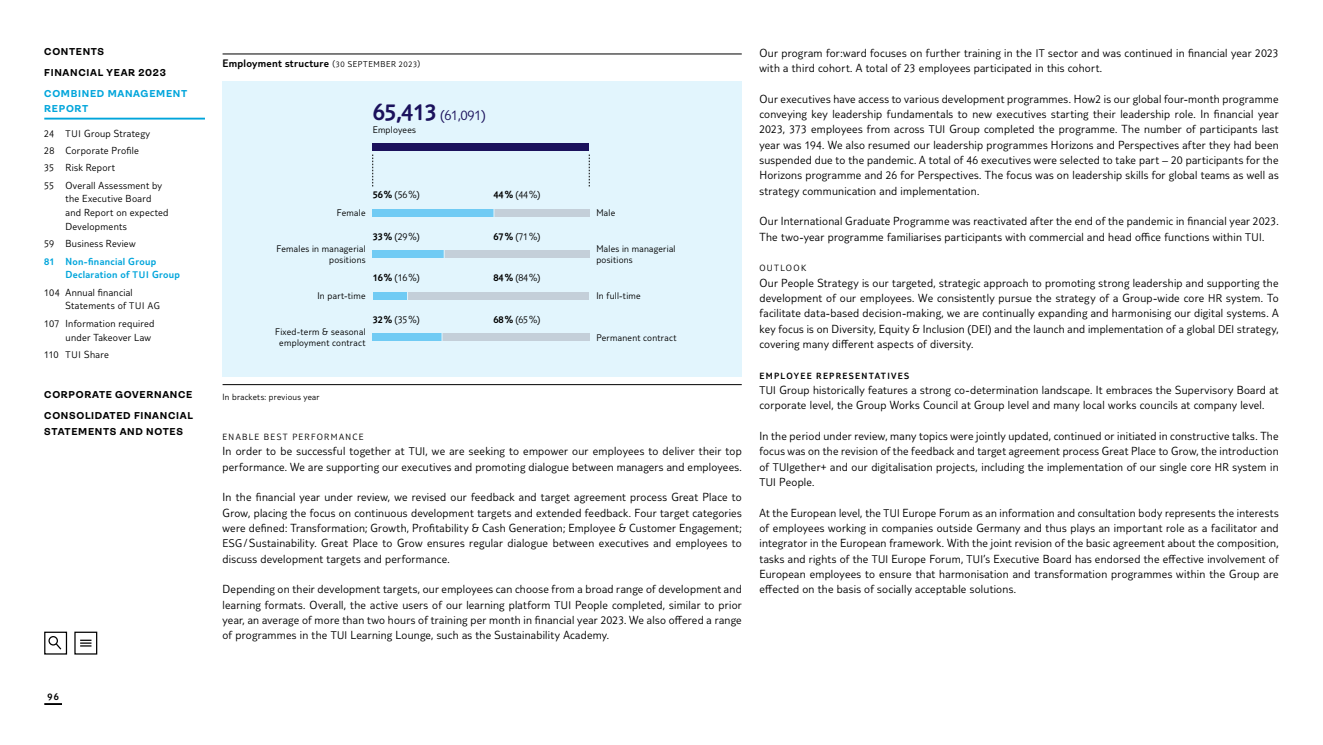
<style>
.page{position:relative;width:1323px;height:745px;background:#fff}
.page>*{position:absolute;margin:0;border:0;box-sizing:border-box;transform-origin:0 0}
.t1{font:300 15px "TUI Type";color:#1b115c}
.t2{font:300 12.25px/15.2px "TUI Type";letter-spacing:.02em;color:#000;text-align:justify}
.t3{font:300 11.25px "TUI Type";letter-spacing:.025em;color:#000}
.t4{font:300 10.62px/13.8px "TUI Type";letter-spacing:.025em;color:#000}
.t5{font:300 10.62px/13.8px "TUI Type";letter-spacing:.025em;color:#00a5db}
.t6{font:300 10.25px "TUI Type";color:#000}
.t7{font:300 10px/11.2px "TUI Type";letter-spacing:.025em;color:#000}
.t8{font:700 10px/21px "Ambit";letter-spacing:.07em;color:#000}
.t9{font:700 10px/15px "Ambit";letter-spacing:.07em;color:#00a5db}
.t10{font:300 9.38px "TUI Type";letter-spacing:.135em;color:#000}
.t11{font:300 9.38px "TUI Type";letter-spacing:.14em;color:#000}
.t12{font:300 9.38px "TUI Type";letter-spacing:.03em;color:#000}
.s1{font-size:10px}
.s2{font-size:8.75px}
.s3{font-size:25px}
.s4{font-style:inherit}
.s5{font-size:11.5px}
</style>
<div class="page">
<svg style="left:44px;top:703px;width:18px;height:1px"></svg>
<hr style="left:44px;top:118px;width:161px;height:1px;background:#00a5db">
<div style="left:44px;top:631px;width:23px;height:23px;border:1px solid #000"></div>
<div style="left:48px;top:635px;width:10px;height:10px;border:1px solid #000;border-radius:50%"></div>
<svg style="left:55px;top:641px;width:7px;height:9px"></svg>
<div style="left:74px;top:631px;width:23px;height:23px;border:1px solid #000"></div>
<svg style="left:80px;top:639px;width:11px;height:7px"></svg>
<hr style="left:223px;top:54px;width:519px;height:1px;background:#000">
<div style="left:223px;top:81px;width:519px;height:295px;background:#e2f5fd"></div>
<hr style="left:223px;top:384px;width:519px;height:1px;background:#000">
<div style="left:373px;top:208px;width:121px;height:8px;background:#70cbf4"></div>
<div style="left:494px;top:208px;width:95px;height:8px;background:#c4cfd9"></div>
<div style="left:373px;top:250px;width:71px;height:8px;background:#70cbf4"></div>
<div style="left:444px;top:250px;width:145px;height:8px;background:#c4cfd9"></div>
<div style="left:373px;top:292px;width:34px;height:7px;background:#70cbf4"></div>
<div style="left:407px;top:292px;width:182px;height:7px;background:#c4cfd9"></div>
<svg style="left:372px;top:154px;width:1px;height:32px"></svg>
<svg style="left:589px;top:154px;width:1px;height:32px"></svg>
<div style="left:373px;top:143px;width:216px;height:8px;background:#1b115c"></div>
<div style="left:373px;top:333px;width:69px;height:8px;background:#70cbf4"></div>
<div style="left:442px;top:333px;width:147px;height:8px;background:#c4cfd9"></div>
<p class="t8" style="left:44px;top:41px;width:123px">CONTENTS<br>FINANCIAL YEAR 2023</p>
<p class="t9" style="left:44px;top:86px;width:144px">COMBINED MANAGEMENT<br>REPORT</p>
<p class="t4" style="left:44px;top:124px;width:119px;line-height:17.2px">24 <span class="s1">TUI</span> Group Strategy<br>28 Corporate Profile<br>35 Risk Report<br>55 Overall Assessment by</p>
<p class="t4" style="left:66px;top:192px;width:105px">the Executive Board and Report on expected<br>Developments</p>
<p class="t4" style="left:44px;top:236px;width:93px">59 Business Review</p>
<p class="t5" style="left:66px;top:254px;width:116px;text-indent:-21px">81 Non-financial Group<br>Declaration of <span class="s1">TUI</span> Group</p>
<p class="t4" style="left:66px;top:285px;width:96px;text-indent:-21px">104 Annual financial<br>Statements of <span class="s1">TUI AG</span></p>
<p class="t4" style="left:66px;top:316px;width:90px;text-indent:-21px">107 Information required under Takeover Law</p>
<p class="t4" style="left:44px;top:347px;width:66px">110 <span class="s1">TUI</span> Share</p>
<p class="t8" style="left:44px;top:384px;width:150px">CORPORATE GOVERNANCE<br>CONSOLIDATED FINANCIAL</p>
<p class="t8" style="left:44px;top:420px;width:140px">STATEMENTS AND NOTES</p>
<p class="t6" style="left:47px;top:689px;width:13px">96</p>
<p class="t3" style="left:223px;top:57px;width:199px">Employment structure <span class="s2">(30 SEPTEMBER 2023)</span></p>
<p class="t1" style="left:373px;top:106px;width:115px"><span class="s3">65,413</span> (61,091)</p>
<p class="t7" style="left:373px;top:123px;width:45px">Employees</p>
<p class="t4" style="left:373px;top:187px;width:48px"><span class="s4">56%</span> (56%)</p>
<p class="t4" style="left:493px;top:187px;width:48px"><span class="s4">44%</span> (44%)</p>
<p class="t7" style="left:337px;top:207px;width:30px">Female</p>
<p class="t7" style="left:596px;top:207px;width:20px">Male</p>
<p class="t4" style="left:373px;top:229px;width:48px"><span class="s4">33%</span> (29%)</p>
<p class="t4" style="left:493px;top:229px;width:48px"><span class="s4">67%</span> (71%)</p>
<p class="t7" style="left:277px;top:242px;width:91px;text-align:right">Females in managerial positions</p>
<p class="t4" style="left:373px;top:270px;width:48px"><span class="s4">16%</span> (16%)</p>
<p class="t4" style="left:493px;top:270px;width:48px"><span class="s4">84%</span> (84%)</p>
<p class="t7" style="left:596px;top:242px;width:81px">Males in managerial positions</p>
<p class="t7" style="left:317px;top:290px;width:50px">In part-time</p>
<p class="t7" style="left:596px;top:290px;width:46px">In full-time</p>
<p class="t4" style="left:373px;top:312px;width:48px"><span class="s4">32%</span> (35%)</p>
<p class="t4" style="left:493px;top:312px;width:48px"><span class="s4">68%</span> (65%)</p>
<p class="t7" style="left:275px;top:326px;width:92px;text-align:center">Fixed-term &amp; seasonal employment contract</p>
<p class="t12" style="left:223px;top:391px;width:99px">In brackets: previous year</p>
<p class="t7" style="left:596px;top:331px;width:82px">Permanent contract</p>
<p class="t10" style="left:223px;top:431px;width:142px">ENABLE BEST PERFORMANCE</p>
<p class="t2" style="left:223px;top:443px;width:521px">In order to be successful together at <span class="s5">TUI</span>, we are seeking to empower our employees to deliver their top performance. We are supporting our executives and promoting dialogue between managers and employees.</p>
<p class="t2" style="left:223px;top:489px;width:521px">In the financial year under review, we revised our feedback and target agreement process Great Place to Grow, placing the focus on continuous development targets and extended feedback. Four target categories were defined: Transformation; Growth, Profitability &amp; Cash Generation; Employee &amp; Customer Engagement; <span class="s5">ESG</span>/ Sustainability. Great Place to Grow ensures regular dialogue between executives and employees to discuss development targets and performance.</p>
<p class="t2" style="left:223px;top:581px;width:521px">Depending on their development targets, our employees can choose from a broad range of development and learning formats. Overall, the active users of our learning platform <span class="s5">TUI</span> People completed, similar to prior year, an average of more than two hours of training per month in financial year 2023. We also offered a range of programmes in the <span class="s5">TUI</span> Learning Lounge, such as the Sustainability Academy.</p>
<p class="t2" style="left:759px;top:45px;width:521px">Our program for:ward focuses on further training in the <span class="s5">IT</span> sector and was continued in financial year 2023 with a third cohort. A total of 23 employees participated in this cohort.</p>
<p class="t2" style="left:759px;top:91px;width:521px">Our executives have access to various development programmes. How2 is our global four-month programme conveying key leadership fundamentals to new executives starting their leadership role. In financial year 2023, 373 employees from across <span class="s5">TUI</span> Group completed the programme. The number of participants last year was 194. We also resumed our leadership programmes Horizons and Perspectives after they had been suspended due to the pandemic. A total of 46 executives were selected to take part – 20 participants for the Horizons programme and 26 for Perspectives. The focus was on leadership skills for global teams as well as strategy communication and implementation.</p>
<p class="t2" style="left:759px;top:213px;width:521px">Our International Graduate Programme was reactivated after the end of the pandemic in financial year 2023.<br>The two-year programme familiarises participants with commercial and head office functions within <span class="s5">TUI</span>.</p>
<p class="t10" style="left:759px;top:263px;width:48px">OUTLOOK</p>
<p class="t2" style="left:759px;top:274px;width:521px">Our People Strategy is our targeted, strategic approach to promoting strong leadership and supporting the development of our employees. We consistently pursue the strategy of a Group-wide core <span class="s5">HR</span> system. To facilitate data-based decision-making, we are continually expanding and harmonising our digital systems. A key focus is on Diversity, Equity &amp; Inclusion (<span class="s5">DEI</span>) and the launch and implementation of a global <span class="s5">DEI</span> strategy, covering many different aspects of diversity.</p>
<p class="t11" style="left:759px;top:370px;width:151px">EMPLOYEE REPRESENTATIVES</p>
<p class="t2" style="left:759px;top:382px;width:521px"><span class="s5">TUI</span> Group historically features a strong co-determination landscape. It embraces the Supervisory Board at corporate level, the Group Works Council at Group level and many local works councils at company level.</p>
<p class="t2" style="left:759px;top:427px;width:521px">In the period under review, many topics were jointly updated, continued or initiated in constructive talks. The focus was on the revision of the feedback and target agreement process Great Place to Grow, the introduction of <span class="s5">TUI</span>gether+ and our digitalisation projects, including the implementation of our single core <span class="s5">HR</span> system in <span class="s5">TUI</span> People.</p>
<p class="t2" style="left:759px;top:504px;width:521px">At the European level, the <span class="s5">TUI</span> Europe Forum as an information and consultation body represents the interests of employees working in companies outside Germany and thus plays an important role as a facilitator and integrator in the European framework. With the joint revision of the basic agreement about the composition, tasks and rights of the <span class="s5">TUI</span> Europe Forum, <span class="s5">TUI</span>’s Executive Board has endorsed the effective involvement of European employees to ensure that harmonisation and transformation programmes within the Group are effected on the basis of socially acceptable solutions.</p>
</div>
